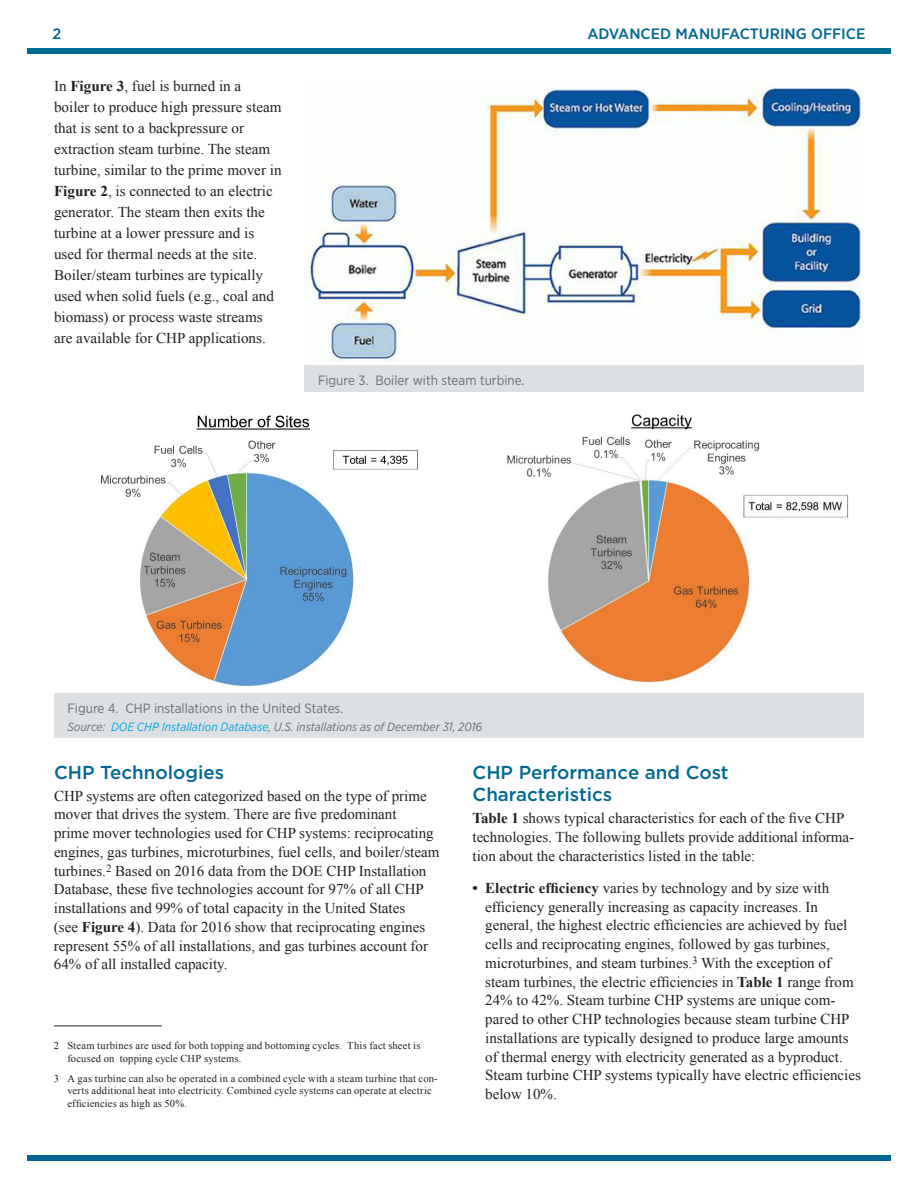
<style>
.page{position:relative;width:918px;height:1188px;background:#fff}
.page>*{position:absolute;margin:0;border:0;box-sizing:border-box;transform-origin:0 0}
.subhead_1{font:500 18.75px/22.5px "Gotham";color:#006893}
.body_text{font:15px/18.8px "Times New Roman";color:#231f20}
.t1{font:500 15px "Gotham Narrow";color:#006893;scale:1.1 1}
.t2{font:13.5px "Gotham Narrow";color:#6c6d70}
.t3{font:italic 12px "Gotham Narrow";color:#6c6d70}
.footnote{font:10.5px/12.8px "Times New Roman";letter-spacing:.02em;color:#231f20}
.s1{font-weight:700}
.s2{color:#00a5e3}
</style>
<div class="page">
<hr style="left:54px;top:1026px;width:108px;height:1px;background:#231f20">
<div style="left:54px;top:694px;width:810px;height:44px;background:#dde0e3"></div>
<div style="left:305px;top:365px;width:559px;height:26px;background:#dde0e3"></div>
<img style="left:305px;top:81px;width:559px;height:281px">
<img style="left:101px;top:415px;width:317px;height:272px">
<img style="left:507px;top:414px;width:342px;height:268px">
<div style="left:27px;top:48px;width:864px;height:6px;background:#006893"></div>
<div style="left:27px;top:1155px;width:864px;height:6px;background:#006893"></div>
<p class="t1" style="left:52px;top:24px;width:10px">2</p>
<p class="t1" style="left:587px;top:24px;width:254px">ADVANCED MANUFACTURING OFFICE</p>
<p class="body_text" style="left:54px;top:76px;width:229px;line-height:21px">In <span class="s1">Figure 3</span>, fuel is burned in a<br>boiler to produce high pressure steam that is sent to a backpressure or extraction steam turbine. The steam turbine, similar to the prime mover in <span class="s1">Figure 2</span>, is connected to an electric generator. The steam then exits the turbine at a lower pressure and is used for thermal needs at the site.<br>Boiler/steam turbines are typically used when solid fuels (e.g., coal and biomass) or process waste streams are available for CHP applications.</p>
<p class="t2" style="left:318px;top:372px;width:208px">Figure 3. Boiler with steam turbine.</p>
<p class="t2" style="left:68px;top:700px;width:277px">Figure 4. CHP installations in the United States.</p>
<p class="t3" style="left:68px;top:720px;width:39px">Source:</p>
<p class="t3" style="left:111px;top:720px;width:373px"><span class="s2">DOE CHP Installation Database</span>, U.S. installations as of December 31, 2016</p>
<p class="subhead_1" style="left:54px;top:761px;width:172px">CHP Technologies</p>
<p class="body_text" style="left:54px;top:786px;width:387px">CHP systems are often categorized based on the type of prime mover that drives the system. There are five predominant<br>prime mover technologies used for CHP systems: reciprocating engines, gas turbines, microturbines, fuel cells, and boiler/steam turbines.<sup>2</sup> Based on 2016 data from the DOE CHP Installation Database, these five technologies account for 97% of all CHP installations and 99% of total capacity in the United States<br>(see <span class="s1">Figure 4</span>). Data for 2016 show that reciprocating engines represent 55% of all installations, and gas turbines account for 64% of all installed capacity.</p>
<p class="subhead_1" style="left:472px;top:761px;width:258px">CHP Performance and Cost<br>Characteristics</p>
<p class="body_text" style="left:472px;top:809px;width:383px"><span class="s1">Table 1</span> shows typical characteristics for each of the five CHP technologies. The following bullets provide additional informa&shy;tion about the characteristics listed in the table:</p>
<p class="body_text" style="left:485px;top:878px;width:377px;text-indent:-13px"><span class="s1">• Electric efficiency</span> varies by technology and by size with efficiency generally increasing as capacity increases. In general, the highest electric efficiencies are achieved by fuel cells and reciprocating engines, followed by gas turbines, microturbines, and steam turbines.<sup>3</sup> With the exception of steam turbines, the electric efficiencies in <span class="s1">Table 1</span> range from 24% to 42%. Steam turbine CHP systems are unique com&shy;pared to other CHP technologies because steam turbine CHP installations are typically designed to produce large amounts of thermal energy with electricity generated as a byproduct.<br>Steam turbine CHP systems typically have electric efficiencies below 10%.</p>
<p class="footnote" style="left:67px;top:1039px;width:355px;text-indent:-14px">2 Steam turbines are used for both topping and bottoming cycles. This fact sheet is focused on topping cycle CHP systems.</p>
<p class="footnote" style="left:67px;top:1071px;width:372px;text-indent:-13px">3 A gas turbine can also be operated in a combined cycle with a steam turbine that con&shy;verts additional heat into electricity. Combined cycle systems can operate at electric efficiencies as high as 50%.</p>
</div>
